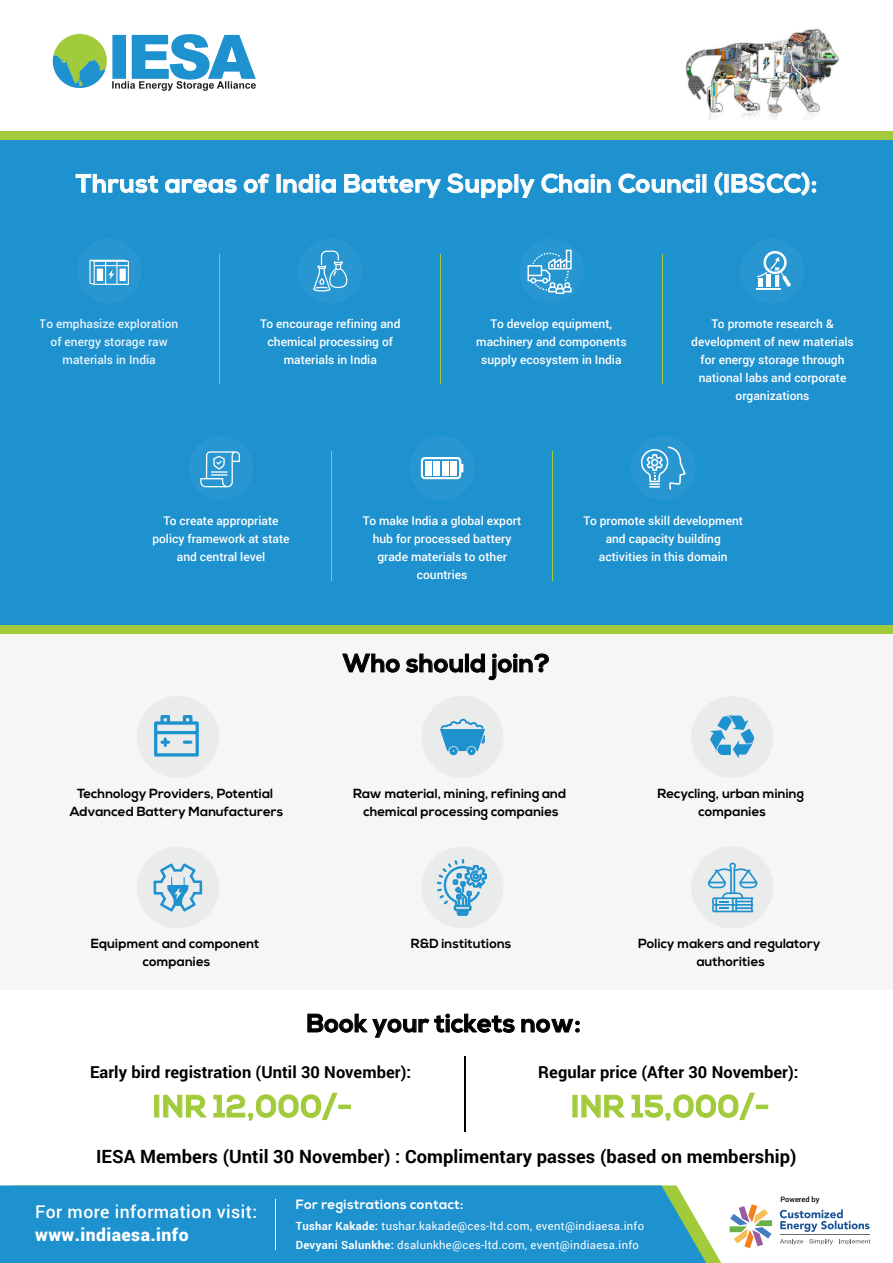
<style>
.page{position:relative;width:893px;height:1263px;background:#fff}
.page>*{position:absolute;margin:0;border:0;box-sizing:border-box;transform-origin:0 0}
.t1{font:700 31.05px "Nexa";letter-spacing:.025em;color:#a1cb3a}
.t2{font:700 25.5px "Nexa";letter-spacing:.025em;color:#fff}
.t3{font:700 25.5px "Nexa";letter-spacing:.01em;color:#000}
.t4{font:700 18.3px "Roboto";letter-spacing:.005em;color:#000}
.t5{font:500 17.55px "Roboto";letter-spacing:.025em;color:#fff}
.t6{font:900 17.55px "Roboto";letter-spacing:.025em;color:#fff}
.t7{font:700 16.5px "Roboto";letter-spacing:.005em;color:#000}
.t8{font:700 13.5px "Nexa";letter-spacing:.025em;color:#fff}
.t9{font:700 13.2px/18px "Nexa";letter-spacing:.005em;color:#000;text-align:center}
.t10{font:500 12px/18px "Roboto";color:#fff;text-align:center}
.t11{font:11.25px/19.4px "Roboto";letter-spacing:.025em;color:#fff}
.t12{font:500 7.35px "Roboto";letter-spacing:.005em;color:#000}
.s1{font-weight:700}
</style>
<div class="page">
<div style="left:0;top:631px;width:893px;height:359px;background:#f6f6f6"></div>
<div style="left:0;top:1185px;width:706px;height:78px;background:#1e91cf"></div>
<svg style="left:780px;top:1209px;width:89px;height:23px"></svg>
<hr style="left:780px;top:1235px;width:90px;height:1px;background:#6d6e71">
<svg style="left:780px;top:1239px;width:90px;height:5px"></svg>
<svg style="left:730px;top:1204px;width:42px;height:44px"></svg>
<hr style="left:275px;top:1200px;width:1px;height:50px;background:#fff">
<img style="left:685px;top:29px;width:154px;height:90px">
<svg style="left:53px;top:34px;width:203px;height:57px"></svg>
<div style="left:0;top:135px;width:893px;height:492px;background:#1e91cf"></div>
<div style="left:0;top:131px;width:893px;height:9px;background:#a1cb3a"></div>
<div style="left:0;top:625px;width:893px;height:8px;background:#a1cb3a"></div>
<svg style="left:342px;top:653px;width:121px;height:20px"></svg>
<div style="left:465px;top:654px;width:4px;height:18px;border:1px solid #000"></div>
<svg style="left:470px;top:653px;width:79px;height:27px"></svg>
<svg style="left:307px;top:1013px;width:208px;height:25px"></svg>
<svg style="left:521px;top:1018px;width:59px;height:15px"></svg>
<div style="left:740px;top:239px;width:65px;height:64px;background:#2896d1;border-radius:50%"></div>
<div style="left:519px;top:239px;width:65px;height:64px;background:#2896d1;border-radius:50%"></div>
<hr style="left:220px;top:255px;width:1px;height:129px;background:#a1cb3a">
<hr style="left:441px;top:255px;width:1px;height:129px;background:#a1cb3a">
<hr style="left:662px;top:255px;width:1px;height:129px;background:#a1cb3a">
<hr style="left:331px;top:452px;width:1px;height:129px;background:#a1cb3a">
<hr style="left:552px;top:452px;width:1px;height:129px;background:#a1cb3a">
<div style="left:631px;top:436px;width:65px;height:64px;background:#2896d1;border-radius:50%"></div>
<svg style="left:75px;top:174px;width:84px;height:19px"></svg>
<svg style="left:165px;top:179px;width:72px;height:14px"></svg>
<svg style="left:243px;top:173px;width:27px;height:20px"></svg>
<div style="left:277px;top:174px;width:4px;height:19px;border:1px solid #fff"></div>
<svg style="left:283px;top:174px;width:53px;height:19px"></svg>
<svg style="left:344px;top:174px;width:97px;height:24px"></svg>
<svg style="left:447px;top:173px;width:66px;height:25px"></svg>
<svg style="left:519px;top:179px;width:16px;height:19px"></svg>
<svg style="left:541px;top:173px;width:70px;height:20px"></svg>
<svg style="left:618px;top:173px;width:82px;height:20px"></svg>
<svg style="left:714px;top:172px;width:9px;height:24px"></svg>
<div style="left:724px;top:174px;width:5px;height:19px;border:1px solid #fff"></div>
<svg style="left:731px;top:172px;width:85px;height:24px"></svg>
<div style="left:154px;top:1095px;width:5px;height:22px;border:1px solid #a1cb3a"></div>
<svg style="left:163px;top:1094px;width:44px;height:25px"></svg>
<svg style="left:213px;top:1092px;width:125px;height:29px"></svg>
<div style="left:338px;top:1105px;width:13px;height:4px;border:1px solid #a1cb3a"></div>
<svg style="left:581px;top:1094px;width:44px;height:25px"></svg>
<svg style="left:631px;top:1092px;width:124px;height:29px"></svg>
<div style="left:756px;top:1105px;width:12px;height:4px;border:1px solid #a1cb3a"></div>
<hr style="left:465px;top:1056px;width:1px;height:75px;background:#000">
<svg style="left:89px;top:259px;width:40px;height:26px"></svg>
<svg style="left:313px;top:250px;width:35px;height:42px"></svg>
<svg style="left:527px;top:250px;width:45px;height:44px"></svg>
<hr style="left:757px;top:288px;width:24px;height:2px;background:#fff">
<svg style="left:757px;top:251px;width:34px;height:36px"></svg>
<svg style="left:420px;top:457px;width:44px;height:23px"></svg>
<div style="left:450px;top:461px;width:7px;height:14px;background:#fff"></div>
<div style="left:442px;top:461px;width:7px;height:14px;background:#fff"></div>
<div style="left:425px;top:461px;width:7px;height:14px;background:#fff"></div>
<div style="left:434px;top:461px;width:6px;height:14px;background:#fff"></div>
<svg style="left:640px;top:446px;width:46px;height:44px"></svg>
<svg style="left:200px;top:451px;width:41px;height:37px"></svg>
<div style="left:137px;top:696px;width:82px;height:82px;background:#eaebeb;border-radius:50%"></div>
<div style="left:421px;top:696px;width:82px;height:82px;background:#eaebeb;border-radius:50%"></div>
<div style="left:691px;top:696px;width:82px;height:82px;background:#eaebeb;border-radius:50%"></div>
<div style="left:137px;top:846px;width:82px;height:82px;background:#eaebeb;border-radius:50%"></div>
<div style="left:421px;top:846px;width:82px;height:82px;background:#eaebeb;border-radius:50%"></div>
<div style="left:691px;top:846px;width:82px;height:82px;background:#eaebeb;border-radius:50%"></div>
<svg style="left:440px;top:719px;width:45px;height:36px"></svg>
<svg style="left:710px;top:715px;width:44px;height:43px"></svg>
<svg style="left:154px;top:863px;width:48px;height:49px"></svg>
<svg style="left:437px;top:859px;width:50px;height:57px"></svg>
<svg style="left:708px;top:862px;width:50px;height:50px"></svg>
<svg style="left:154px;top:715px;width:45px;height:41px"></svg>
<h2 class="t2" style="left:76px;top:169px;width:743px">Thrust areas of India Battery Supply Chain Council (IBSCC):</h2>
<p class="t10" style="left:260px;top:314px;width:142px">To encourage refining and chemical processing of materials in India</p>
<p class="t10" style="left:691px;top:314px;width:164px">To promote research &amp; development of new materials for energy storage through national labs and corporate organizations</p>
<p class="t10" style="left:40px;top:314px;width:140px">To emphasize exploration of energy storage raw materials in India</p>
<p class="t10" style="left:476px;top:314px;width:152px">To develop equipment, machinery and components supply ecosystem in India</p>
<p class="t10" style="left:152px;top:511px;width:139px">To create appropriate policy framework at state and central level</p>
<p class="t10" style="left:584px;top:511px;width:161px">To promote skill development and capacity building activities in this domain</p>
<p class="t10" style="left:363px;top:511px;width:160px">To make India a global export hub for processed battery grade materials to other countries</p>
<h2 class="t3" style="left:343px;top:648px;width:209px">Who should join?</h2>
<p class="t9" style="left:70px;top:785px;width:215px">Technology Providers, Potential<br>Advanced Battery Manufacturers</p>
<p class="t9" style="left:353px;top:785px;width:215px">Raw material, mining, refining and chemical processing companies</p>
<p class="t9" style="left:657px;top:785px;width:148px">Recycling, urban mining companies</p>
<p class="t9" style="left:91px;top:935px;width:170px">Equipment and component companies</p>
<p class="t9" style="left:411px;top:935px;width:102px">R&amp;D institutions</p>
<p class="t9" style="left:638px;top:935px;width:184px">Policy makers and regulatory authorities</p>
<h2 class="t3" style="left:307px;top:1008px;width:275px">Book your tickets now:</h2>
<h3 class="t7" style="left:90px;top:1060px;width:323px">Early bird registration (Until 30 November):</h3>
<h1 class="t1" style="left:153px;top:1088px;width:200px">INR 12,000/-</h1>
<h3 class="t7" style="left:538px;top:1060px;width:262px">Regular price (After 30 November):</h3>
<h1 class="t1" style="left:571px;top:1088px;width:199px">INR 15,000/-</h1>
<h3 class="t4" style="left:96px;top:1143px;width:702px">IESA Members (Until 30 November) : Complimentary passes (based on membership)</h3>
<h3 class="t5" style="left:35px;top:1200px;width:223px">For more information visit:</h3>
<h3 class="t6" style="left:35px;top:1222px;width:155px">www.indiaesa.info</h3>
<p class="t8" style="left:296px;top:1197px;width:169px">For registrations contact:</p>
<p class="t11" style="left:296px;top:1215px;width:350px"><span class="s1">Tushar Kakade:</span> tushar.kakade@ces-ltd.com, event@indiaesa.info<br><span class="s1">Devyani Salunkhe:</span> dsalunkhe@ces-ltd.com, event@indiaesa.info</p>
<p class="t12" style="left:780px;top:1194px;width:41px">Powered by</p>
</div>
